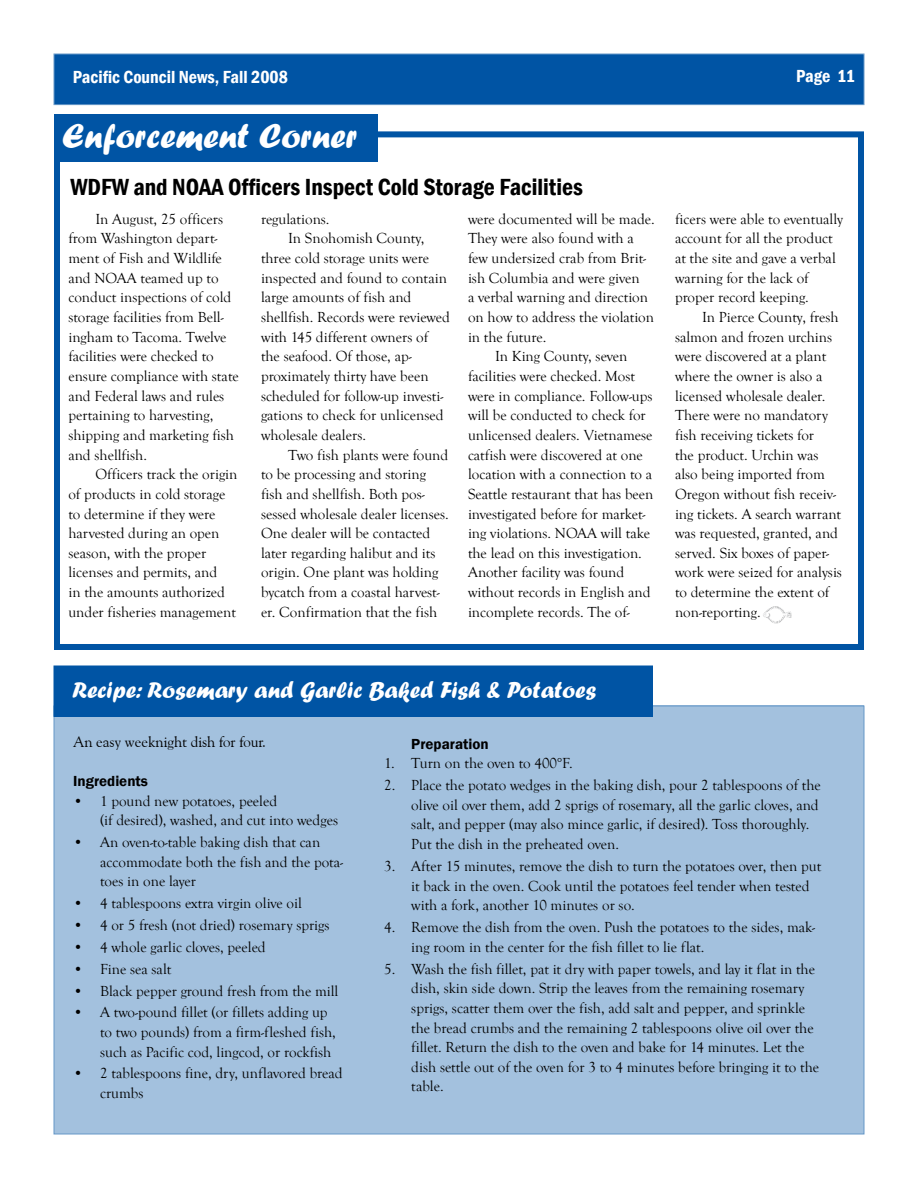
<style>
.page{position:relative;width:918px;height:1188px;background:#fff}
.page>*{position:absolute;margin:0;border:0;box-sizing:border-box;transform-origin:0 0}
.t1{font:36px "Forte";color:#fff}
.t2{font:600 condensed 24px "Franklin Gothic";color:#000}
.t3{font:24px "Forte";color:#fff}
.t4{font:600 condensed 18px "Franklin Gothic";color:#fff}
.t5{font:15px/19.6px "Goudy Old Style T";color:#000}
.t6{font:15px "Goudy Old Style BT";color:#000}
.t7{font:600 15px "Franklin Gothic";color:#000}
</style>
<div class="page">
<div style="left:54px;top:54px;width:810px;height:51px;background:#0054a4"></div>
<div style="left:54px;top:54px;width:810px;height:51px;border:1px solid #6698c8"></div>
<div style="left:54px;top:706px;width:810px;height:428px;background:#a3c1de"></div>
<div style="left:54px;top:666px;width:598px;height:50px;background:#0054a4"></div>
<img style="left:763px;top:606px;width:29px;height:17px">
<div style="left:54px;top:131px;width:810px;height:519px;border:6px solid #0054a4"></div>
<div style="left:54px;top:114px;width:324px;height:48px;background:#0054a4"></div>
<p class="t4" style="left:73px;top:65px;width:217px">Pacific Council News, Fall 2008</p>
<p class="t4" style="left:796px;top:64px;width:60px">Page 11</p>
<h1 class="t1" style="left:62px;top:115px;width:297px">Enforcement Corner</h1>
<h2 class="t2" style="left:70px;top:171px;width:514px">WDFW and NOAA Officers Inspect Cold Storage Facilities</h2>
<p class="t5" style="left:68px;top:209px;width:172px;text-indent:27px">In August, 25 officers from Washington depart&shy;ment of Fish and Wildlife and NOAA teamed up to conduct inspections of cold storage facilities from Bell&shy;ingham to Tacoma. Twelve facilities were checked to ensure compliance with state and Federal laws and rules pertaining to harvesting, shipping and marketing fish and shellfish.</p>
<p class="t5" style="left:68px;top:465px;width:171px;text-indent:27px">Officers track the origin of products in cold storage to determine if they were harvested during an open season, with the proper licenses and permits, and<br>in the amounts authorized under fisheries management</p>
<p class="t5" style="left:468px;top:209px;width:188px">were documented will be made.</p>
<p class="t5" style="left:468px;top:229px;width:167px">They were also found with a</p>
<p class="t5" style="left:468px;top:249px;width:180px">few undersized crab from Brit-</p>
<p class="t5" style="left:468px;top:268px;width:173px">ish Columbia and were given</p>
<p class="t5" style="left:468px;top:288px;width:182px">a verbal warning and direction</p>
<p class="t5" style="left:468px;top:308px;width:188px">on how to address the violation</p>
<p class="t5" style="left:468px;top:327px;width:80px">in the future.</p>
<p class="t5" style="left:495px;top:347px;width:134px">In King County, seven</p>
<p class="t5" style="left:468px;top:367px;width:169px">facilities were checked. Most</p>
<p class="t5" style="left:468px;top:386px;width:186px">were in compliance. Follow-ups</p>
<p class="t5" style="left:468px;top:406px;width:179px">will be conducted to check for</p>
<p class="t5" style="left:468px;top:426px;width:186px">unlicensed dealers. Vietnamese</p>
<p class="t5" style="left:468px;top:445px;width:176px">catfish were discovered at one</p>
<p class="t5" style="left:468px;top:465px;width:186px">location with a connection to a</p>
<p class="t5" style="left:468px;top:484px;width:187px">Seattle restaurant that has been</p>
<p class="t5" style="left:468px;top:504px;width:179px">investigated before for market-</p>
<p class="t5" style="left:468px;top:524px;width:184px">ing violations. NOAA will take</p>
<p class="t5" style="left:468px;top:543px;width:175px">the lead on this investigation.</p>
<p class="t5" style="left:468px;top:563px;width:158px">Another facility was found</p>
<p class="t5" style="left:468px;top:583px;width:184px">without records in English and</p>
<p class="t5" style="left:468px;top:602px;width:163px">incomplete records. The of-</p>
<p class="t5" style="left:261px;top:209px;width:70px">regulations.</p>
<p class="t5" style="left:288px;top:229px;width:138px">In Snohomish County,</p>
<p class="t5" style="left:261px;top:249px;width:170px">three cold storage units were</p>
<p class="t5" style="left:261px;top:268px;width:187px">inspected and found to contain</p>
<p class="t5" style="left:261px;top:288px;width:152px">large amounts of fish and</p>
<p class="t5" style="left:261px;top:308px;width:190px">shellfish. Records were reviewed</p>
<p class="t5" style="left:261px;top:327px;width:169px">with 145 different owners of</p>
<p class="t5" style="left:261px;top:347px;width:152px">the seafood. Of those, ap-</p>
<p class="t5" style="left:261px;top:367px;width:169px">proximately thirty have been</p>
<p class="t5" style="left:261px;top:386px;width:184px">scheduled for follow-up investi-</p>
<p class="t5" style="left:261px;top:406px;width:184px">gations to check for unlicensed</p>
<p class="t5" style="left:261px;top:426px;width:107px">wholesale dealers.</p>
<p class="t5" style="left:288px;top:445px;width:162px">Two fish plants were found</p>
<p class="t5" style="left:261px;top:465px;width:167px">to be processing and storing</p>
<p class="t5" style="left:261px;top:484px;width:165px">fish and shellfish. Both pos-</p>
<p class="t5" style="left:261px;top:504px;width:189px">sessed wholesale dealer licenses.</p>
<p class="t5" style="left:261px;top:524px;width:171px">One dealer will be contacted</p>
<p class="t5" style="left:261px;top:543px;width:176px">later regarding halibut and its</p>
<p class="t5" style="left:261px;top:563px;width:179px">origin. One plant was holding</p>
<p class="t5" style="left:261px;top:583px;width:180px">bycatch from a coastal harvest-</p>
<p class="t5" style="left:261px;top:602px;width:178px">er. Confirmation that the fish</p>
<p class="t5" style="left:675px;top:209px;width:170px">ficers were able to eventually account for all the product at the site and gave a verbal warning for the lack of proper record keeping.</p>
<p class="t5" style="left:675px;top:308px;width:169px;text-indent:27px">In Pierce County, fresh salmon and frozen urchins were discovered at a plant where the owner is also a licensed wholesale dealer.<br>There were no mandatory fish receiving tickets for<br>the product. Urchin was also being imported from<br>Oregon without fish receiv&shy;ing tickets. A search warrant was requested, granted, and served. Six boxes of paper&shy;work were seized for analysis to determine the extent of non-reporting.</p>
<h2 class="t3" style="left:72px;top:676px;width:526px">Recipe: Rosemary and Garlic Baked Fish &amp; Potatoes</h2>
<p class="t6" style="left:73px;top:732px;width:194px">An easy weeknight dish for four.</p>
<p class="t7" style="left:73px;top:772px;width:76px">Ingredients</p>
<p class="t5" style="left:100px;top:791px;width:239px;text-indent:-27px">• 1 pound new potatoes, peeled<br>(if desired), washed, and cut into wedges</p>
<p class="t5" style="left:100px;top:833px;width:245px;text-indent:-27px">• An oven-to-table baking dish that can accommodate both the fish and the pota&shy;toes in one layer</p>
<p class="t5" style="left:73px;top:894px;width:230px">• 4 tablespoons extra virgin olive oil</p>
<p class="t5" style="left:73px;top:916px;width:258px">• 4 or 5 fresh (not dried) rosemary sprigs</p>
<p class="t5" style="left:73px;top:937px;width:194px">• 4 whole garlic cloves, peeled</p>
<p class="t5" style="left:73px;top:959px;width:100px">• Fine sea salt</p>
<p class="t5" style="left:73px;top:981px;width:267px">• Black pepper ground fresh from the mill</p>
<p class="t5" style="left:100px;top:1003px;width:237px;text-indent:-27px">• A two-pound fillet (or fillets adding up to two pounds) from a firm-fleshed fish, such as Pacific cod, lingcod, or rockfish</p>
<p class="t5" style="left:100px;top:1064px;width:244px;text-indent:-27px">• 2 tablespoons fine, dry, unflavored bread crumbs</p>
<p class="t7" style="left:411px;top:734px;width:79px">Preparation</p>
<p class="t5" style="left:384px;top:754px;width:190px">1. Turn on the oven to 400°F.</p>
<p class="t5" style="left:411px;top:776px;width:411px;text-indent:-27px">2. Place the potato wedges in the baking dish, pour 2 tablespoons of the olive oil over them, add 2 sprigs of rosemary, all the garlic cloves, and salt, and pepper (may also mince garlic, if desired). Toss thoroughly.<br>Put the dish in the preheated oven.</p>
<p class="t5" style="left:411px;top:857px;width:411px;text-indent:-27px">3. After 15 minutes, remove the dish to turn the potatoes over, then put it back in the oven. Cook until the potatoes feel tender when tested with a fork, another 10 minutes or so.</p>
<p class="t5" style="left:411px;top:918px;width:405px;text-indent:-27px">4. Remove the dish from the oven. Push the potatoes to the sides, mak&shy;ing room in the center for the fish fillet to lie flat.</p>
<p class="t5" style="left:411px;top:959px;width:409px;text-indent:-27px">5. Wash the fish fillet, pat it dry with paper towels, and lay it flat in the dish, skin side down. Strip the leaves from the remaining rosemary sprigs, scatter them over the fish, add salt and pepper, and sprinkle the bread crumbs and the remaining 2 tablespoons olive oil over the fillet. Return the dish to the oven and bake for 14 minutes. Let the dish settle out of the oven for 3 to 4 minutes before bringing it to the table.</p>
</div>
